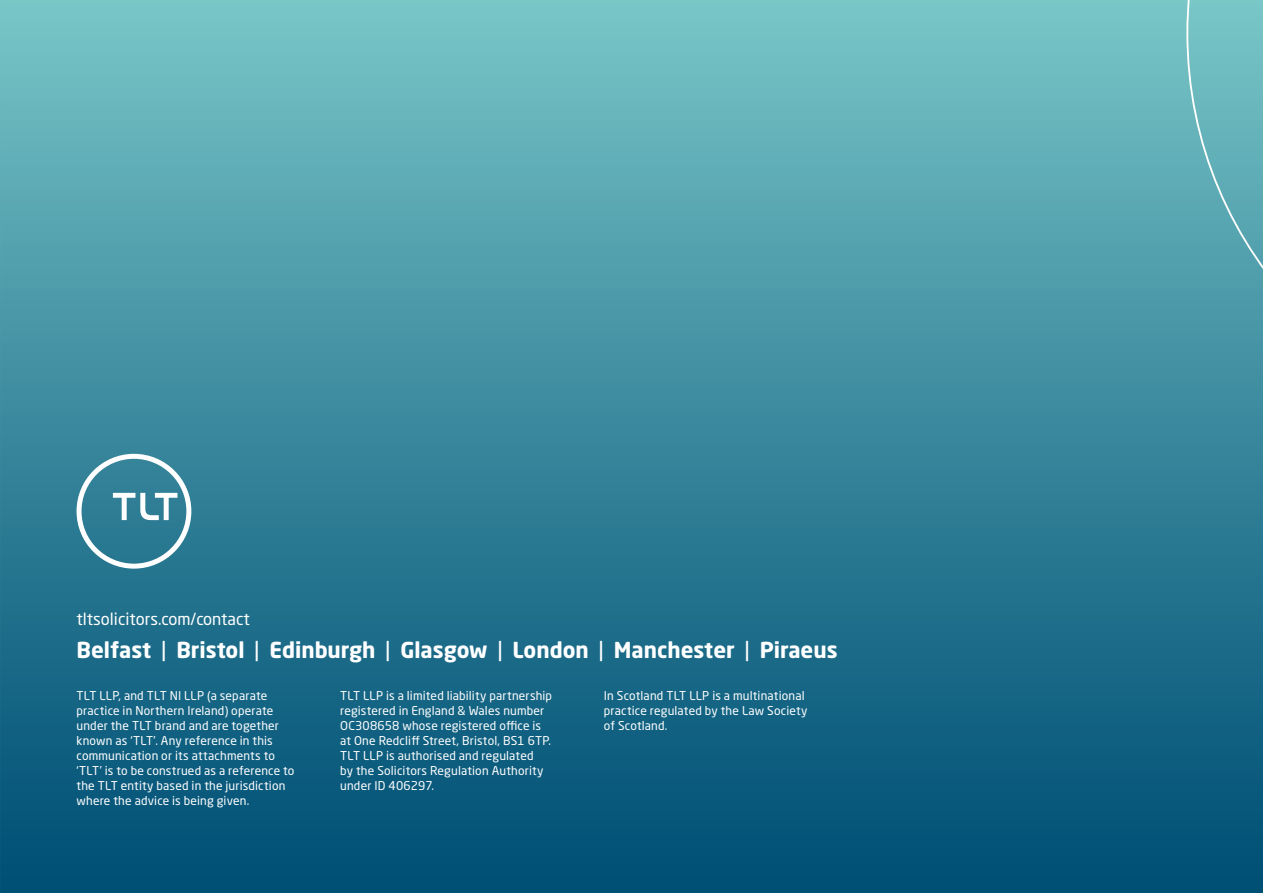
<style>
.page{position:relative;width:1263px;height:893px;background:#fff}
.page>*{position:absolute;margin:0;border:0;box-sizing:border-box;transform-origin:0 0}
.t1{font:700 21.75px "Neo Sans Std";color:#fff}
.t2{font:16.5px "Neo Sans Std";color:#fff}
.t3{font:12px/15px "Neo Sans Std";letter-spacing:.015em;color:#fff}
.s1{font-weight:400}
</style>
<div class="page">
<div style="left:0;top:0;width:1263px;height:893px;background:linear-gradient(to bottom,#77c4c6,#004b72)"></div>
<svg style="left:77px;top:454px;width:114px;height:115px"></svg>
<svg style="left:1186px;top:0;width:77px;height:435px;background:#5ba7b2"></svg>
<h2 class="t2" style="left:77px;top:609px;width:175px">tltsolicitors.com/contact</h2>
<h1 class="t1" style="left:77px;top:636px;width:763px">Belfast <span class="s1">|</span> Bristol <span class="s1">|</span> Edinburgh <span class="s1">|</span> Glasgow <span class="s1">|</span> London <span class="s1">|</span> Manchester <span class="s1">|</span> Piraeus</h1>
<p class="t3" style="left:77px;top:688px;width:219px">TLT LLP, and TLT NI LLP (a separate practice in Northern Ireland) operate under the TLT brand and are together known as ‘TLT’. Any reference in this communication or its attachments to ‘TLT’ is to be construed as a reference to the TLT entity based in the jurisdiction where the advice is being given.</p>
<p class="t3" style="left:340px;top:688px;width:213px">TLT LLP is a limited liability partnership registered in England &amp; Wales number OC308658 whose registered office is at One Redcliff Street, Bristol, BS1 6TP.<br>TLT LLP is authorised and regulated<br>by the Solicitors Regulation Authority under ID 406297.</p>
<p class="t3" style="left:604px;top:688px;width:205px">In Scotland TLT LLP is a multinational practice regulated by the Law Society of Scotland.</p>
</div>
